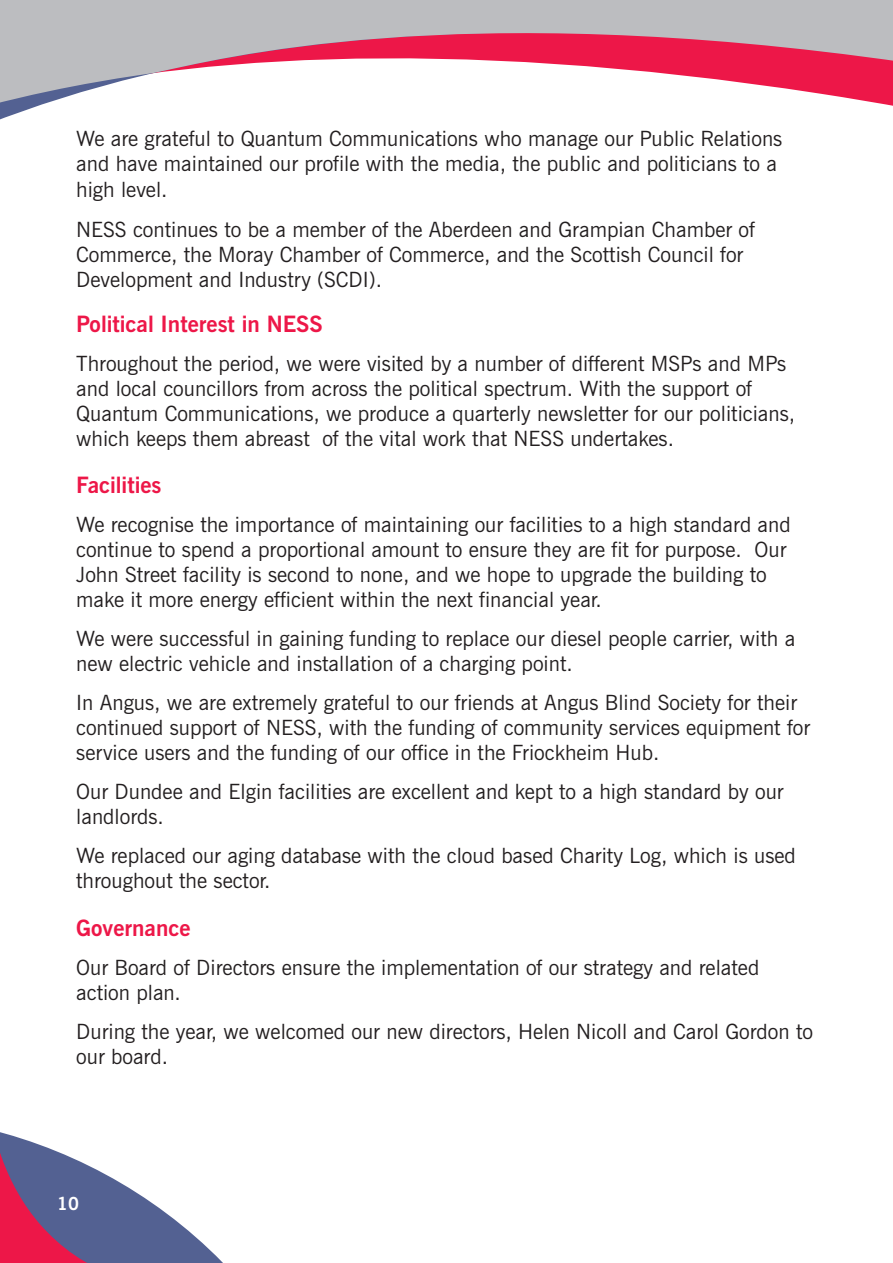
<style>
.page{position:relative;width:893px;height:1263px;background:#fff}
.page>*{position:absolute;margin:0;border:0;box-sizing:border-box;transform-origin:0 0}
.t1{font:700 22.5px "News Gothic BT";color:#ed1748}
.t2{font:21px/25.2px "News Gothic BT";color:#231f20}
.t3{font:700 18px "News Gothic BT";color:#fff}
</style>
<div class="page">
<svg style="left:0;top:0;width:893px;height:106px"></svg>
<svg style="left:0;top:1132px;width:223px;height:131px"></svg>
<p class="t2" style="left:76px;top:126px;width:708px">We are grateful to Quantum Communications who manage our Public Relations and have maintained our profile with the media, the public and politicians to a high level.</p>
<p class="t2" style="left:76px;top:216px;width:680px">NESS continues to be a member of the Aberdeen and Grampian Chamber of<br>Commerce, the Moray Chamber of Commerce, and the Scottish Council for<br>Development and Industry (SCDI).</p>
<p class="t1" style="left:76px;top:310px;width:248px">Political Interest in NESS</p>
<p class="t2" style="left:76px;top:351px;width:721px">Throughout the period, we were visited by a number of different MSPs and MPs and local councillors from across the political spectrum. With the support of Quantum Communications, we produce a quarterly newsletter for our politicians, which keeps them abreast of the vital work that NESS undertakes.</p>
<p class="t1" style="left:76px;top:471px;width:87px">Facilities</p>
<p class="t2" style="left:76px;top:511px;width:716px">We recognise the importance of maintaining our facilities to a high standard and continue to spend a proportional amount to ensure they are fit for purpose. Our John Street facility is second to none, and we hope to upgrade the building to make it more energy efficient within the next financial year.</p>
<p class="t2" style="left:76px;top:626px;width:721px">We were successful in gaining funding to replace our diesel people carrier, with a new electric vehicle and installation of a charging point.</p>
<p class="t2" style="left:76px;top:690px;width:735px">In Angus, we are extremely grateful to our friends at Angus Blind Society for their continued support of NESS, with the funding of community services equipment for service users and the funding of our office in the Friockheim Hub.</p>
<p class="t2" style="left:76px;top:779px;width:709px">Our Dundee and Elgin facilities are excellent and kept to a high standard by our landlords.</p>
<p class="t2" style="left:76px;top:843px;width:721px">We replaced our aging database with the cloud based Charity Log, which is used throughout the sector.</p>
<p class="t1" style="left:76px;top:914px;width:116px">Governance</p>
<p class="t2" style="left:76px;top:954px;width:685px">Our Board of Directors ensure the implementation of our strategy and related action plan.</p>
<p class="t2" style="left:76px;top:1018px;width:738px">During the year, we welcomed our new directors, Helen Nicoll and Carol Gordon to our board.</p>
<p class="t3" style="left:57px;top:1192px;width:23px">10</p>
</div>
